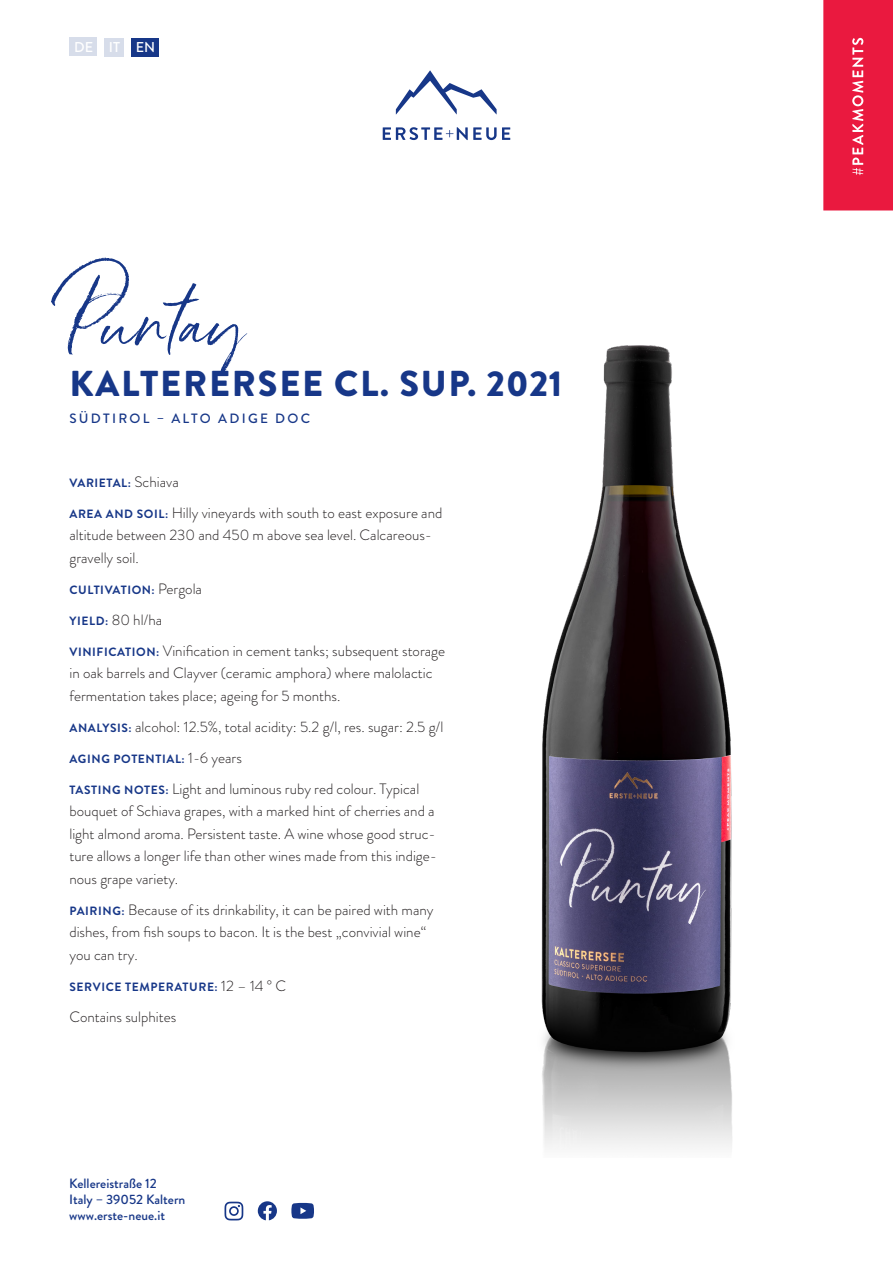
<style>
.page{position:relative;width:893px;height:1263px;background:#fff}
.page>*{position:absolute;margin:0;border:0;box-sizing:border-box;transform-origin:0 0}
.Weinbezeichnung{font:900 36px "Brandon Grotesque";letter-spacing:.05em;color:#173788}
.Fließtext{font:300 15px/22.5px "Brandon Grotesque";color:#231f20}
.t1{font:500 14.25px "Brandon Grotesque";color:#fff}
.Suedtirol{font:500 13.5px/16.2px "Brandon Grotesque";color:#173788}
.Suedtirol-2{font:500 13.5px "Brandon Grotesque";letter-spacing:.17em;color:#173788}
.Fließtext-2{font:700 12px "Brandon Grotesque";letter-spacing:.05em;color:#173788}
.s1{font-weight:300;font-size:15px;color:#231f20}
.s2{font-weight:700;font-size:12px;color:#173788}
</style>
<div class="page">
<svg style="left:396px;top:70px;width:101px;height:45px"></svg>
<svg style="left:383px;top:127px;width:127px;height:13px"></svg>
<svg style="left:291px;top:1203px;width:23px;height:16px"></svg>
<svg style="left:258px;top:1201px;width:19px;height:19px"></svg>
<svg style="left:225px;top:1202px;width:18px;height:18px"></svg>
<svg style="left:823px;top:0;width:70px;height:210px;background:#ea2347"></svg>
<svg style="left:51px;top:258px;width:196px;height:116px"></svg>
<div style="left:70px;top:38px;width:27px;height:18px;background:#d7ddea"></div>
<div style="left:104px;top:38px;width:20px;height:18px;background:#d7ddea"></div>
<div style="left:131px;top:38px;width:28px;height:18px;background:#173788"></div>
<img style="left:541px;top:345px;width:191px;height:802px">
<p class="t1" style="left:74px;top:37px;width:82px">DE IT EN</p>
<p class="Weinbezeichnung" style="left:70px;top:358px;width:494px">KALTERERSEE CL. SUP. 2021</p>
<p class="Suedtirol-2" style="left:69px;top:409px;width:242px">SÜDTIROL – ALTO ADIGE DOC</p>
<p class="Fließtext-2" style="left:69px;top:474px;width:111px">VARIETAL: <span class="s1">Schiava</span></p>
<p class="Fließtext" style="left:69px;top:501px;width:374px"><span class="s2">AREA AND SOIL:</span> Hilly vineyards with south to east exposure and altitude between 230 and 450 m above sea level. Calcareous&shy;gravelly soil.</p>
<p class="Fließtext-2" style="left:69px;top:581px;width:134px">CULTIVATION: <span class="s1">Pergola</span></p>
<p class="Fließtext" style="left:69px;top:608px;width:94px"><span class="s2">YIELD:</span> 80 hl/ha</p>
<p class="Fließtext" style="left:69px;top:639px;width:377px"><span class="s2">VINIFICATION:</span> Vinification in cement tanks; subsequent storage in oak barrels and Clayver (ceramic amphora) where malolactic fermentation takes place; ageing for 5 months.</p>
<p class="Fließtext" style="left:69px;top:715px;width:375px"><span class="s2">ANALYSIS:</span> alcohol: 12.5%, total acidity: 5.2 g/l, res. sugar: 2.5 g/l</p>
<p class="Fließtext-2" style="left:69px;top:750px;width:174px">AGING POTENTIAL: <span class="s1">1-6 years</span></p>
<p class="Fließtext" style="left:69px;top:777px;width:369px"><span class="s2">TASTING NOTES:</span> Light and luminous ruby red colour. Typical bouquet of Schiava grapes, with a marked hint of cherries and a light almond aroma. Persistent taste. A wine whose good struc&shy;ture allows a longer life than other wines made from this indige&shy;nous grape variety.</p>
<p class="Fließtext" style="left:69px;top:898px;width:366px"><span class="s2">PAIRING:</span> Because of its drinkability, it can be paired with many dishes, from fish soups to bacon. It is the best „convivial wine“ you can try.</p>
<p class="Fließtext-2" style="left:69px;top:978px;width:218px">SERVICE TEMPERATURE: <span class="s1">12 – 14 ° C</span></p>
<p class="Fließtext" style="left:69px;top:1005px;width:108px">Contains sulphites</p>
<p class="Suedtirol" style="left:69px;top:1175px;width:118px">Kellereistraße 12<br>Italy – 39052 Kaltern www.erste-neue.it</p>
</div>
